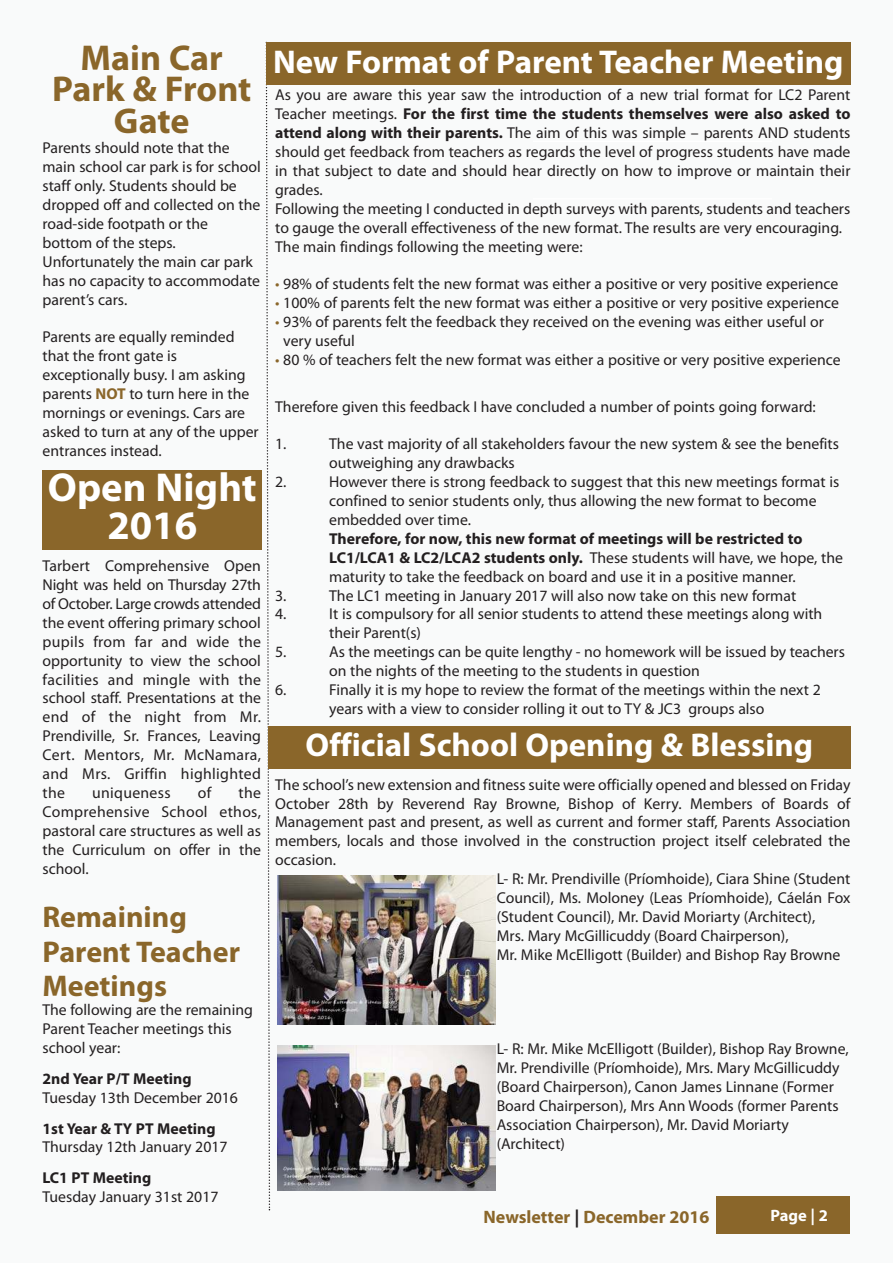
<style>
.page{position:relative;width:893px;height:1263px;background:#f9fafa}
.page>*{position:absolute;margin:0;border:0;box-sizing:border-box;transform-origin:0 0}
.t1{font:700 40.5px/37.5px "Myriad Pro";color:#fff;text-align:center}
.t2{font:700 36px/31.5px "Myriad Pro";color:#8a662a;text-align:center}
.t3{font:700 33px "Myriad Pro";color:#fff}
.t4{font:700 30px/34.5px "Myriad Pro";color:#8a662a}
.t5{font:700 18px "Myriad Pro";color:#8a662a}
.t6{font:700 16.5px "Myriad Pro";color:#fff}
.t7{font:15.75px/18.9px "Myriad Pro";color:#231f20}
.t8{font:700 15.75px "Myriad Pro";color:#231f20}
.t9{font:15.75px "Myriad Pro";letter-spacing:.02em;color:#231f20}
.s1{font-weight:700;color:#8a662a}
.s2{font-weight:700}
.s3{color:#8a662a}
.s4{color:#231f20}
</style>
<div class="page">
<svg style="left:265px;top:41px;width:6px;height:1169px"></svg>
<div style="left:266px;top:43px;width:584px;height:42px;background:#8a662a"></div>
<hr style="left:533px;top:141px;width:239px;height:1px;background:#fff">
<hr style="left:533px;top:198px;width:239px;height:2px;background:#fff">
<hr style="left:533px;top:351px;width:239px;height:1px;background:#fff">
<div style="left:716px;top:1197px;width:134px;height:37px;background:#8a662a"></div>
<div style="left:268px;top:726px;width:582px;height:42px;background:#8a662a"></div>
<img style="left:277px;top:876px;width:218px;height:148px">
<img style="left:277px;top:1045px;width:218px;height:145px">
<div style="left:43px;top:471px;width:219px;height:79px;background:#8a662a"></div>
<h2 class="t2" style="left:52px;top:43px;width:201px">Main Car<br>Park &amp; Front<br>Gate</h2>
<p class="t7" style="left:43px;top:139px;width:220px">Parents should note that the main school car park is for school staff only. Students should be dropped off and collected on the road-side footpath or the bottom of the steps.<br>Unfortunately the main car park has no capacity to accommodate parent’s cars.</p>
<p class="t7" style="left:43px;top:328px;width:218px">Parents are equally reminded that the front gate is exceptionally busy. I am asking parents <span class="s1">NOT</span> to turn here in the mornings or evenings. Cars are asked to turn at any of the upper entrances instead.</p>
<h1 class="t1" style="left:48px;top:471px;width:210px">Open Night<br>2016</h1>
<p class="t7" style="left:43px;top:557px;width:220px;text-align:justify">Tarbert Comprehensive Open Night was held on Thursday 27th of October. Large crowds attended the event offering primary school pupils from far and wide the opportunity to view the school facilities and mingle with the school staff. Presentations at the end of the night from Mr.<br>Prendiville, Sr. Frances, Leaving Cert. Mentors, Mr. McNamara, and Mrs. Griffin highlighted the</p>
<p class="t9" style="left:92px;top:785px;width:80px">uniqueness</p>
<p class="t7" style="left:198px;top:784px;width:15px">of</p>
<p class="t7" style="left:43px;top:784px;width:220px;text-align:justify;text-indent:196px">the Comprehensive School ethos, pastoral care structures as well as the Curriculum on offer in the school.</p>
<h3 class="t4" style="left:43px;top:901px;width:199px">Remaining<br>Parent Teacher<br>Meetings</h3>
<p class="t7" style="left:43px;top:1001px;width:212px">The following are the remaining<br>Parent Teacher meetings this school year:</p>
<p class="t8" style="left:43px;top:1071px;width:151px">2nd Year P/T Meeting</p>
<p class="t7" style="left:43px;top:1088px;width:197px">Tuesday 13th December 2016</p>
<p class="t8" style="left:43px;top:1120px;width:175px">1st Year &amp; TY PT Meeting</p>
<p class="t7" style="left:43px;top:1138px;width:187px">Thursday 12th January 2017</p>
<p class="t8" style="left:42px;top:1170px;width:110px">LC1 PT Meeting</p>
<p class="t7" style="left:42px;top:1188px;width:177px">Tuesday January 31st 2017</p>
<h3 class="t3" style="left:273px;top:45px;width:572px">New Format of Parent Teacher Meeting</h3>
<p class="t7" style="left:275px;top:86px;width:577px">As you are aware this year saw the introduction of a new trial format for LC2 Parent Teacher meetings. <span class="s2">For the first time the students themselves were also asked to attend along with their parents.</span> The aim of this was simple – parents AND students should get feedback from teachers as regards the level of progress students have made in that subject to date and should hear directly on how to improve or maintain their grades.<br>Following the meeting I conducted in depth surveys with parents, students and teachers to gauge the overall effectiveness of the new format. The results are very encouraging.<br>The main findings following the meeting were:</p>
<p class="t7" style="left:275px;top:275px;width:565px"><span class="s3">•</span> 98% of students felt the new format was either a positive or very positive experience</p>
<p class="t7" style="left:275px;top:294px;width:565px"><span class="s3">•</span> 100% of parents felt the new format was either a positive or very positive experience</p>
<p class="t7" style="left:283px;top:313px;width:542px;text-indent:-8px"><span class="s3">•</span> 93% of parents felt the feedback they received on the evening was either useful or very useful</p>
<p class="t7" style="left:275px;top:351px;width:567px"><span class="s3">•</span> 80 % of teachers felt the new format was either a positive or very positive experience</p>
<p class="t7" style="left:275px;top:397px;width:542px">Therefore given this feedback I have concluded a number of points going forward:</p>
<p class="t7" style="left:275px;top:435px;width:13px">1.</p>
<p class="t7" style="left:329px;top:435px;width:511px">The vast majority of all stakeholders favour the new system &amp; see the benefits outweighing any drawbacks</p>
<p class="t7" style="left:275px;top:473px;width:13px">2.</p>
<p class="t7" style="left:329px;top:473px;width:512px">However there is strong feedback to suggest that this new meetings format is confined to senior students only, thus allowing the new format to become embedded over time.</p>
<p class="t7" style="left:329px;top:530px;width:515px"><span class="s2">Therefore, for now, this new format of meetings will be restricted to<br>LC1/LCA1 &amp; LC2/LCA2 students only.</span> These students will have, we hope, the maturity to take the feedback on board and use it in a positive manner.</p>
<p class="t7" style="left:275px;top:586px;width:13px">3.</p>
<p class="t7" style="left:329px;top:586px;width:468px">The LC1 meeting in January 2017 will also now take on this new format</p>
<p class="t7" style="left:275px;top:605px;width:13px">4.</p>
<p class="t7" style="left:329px;top:605px;width:495px">It is compulsory for all senior students to attend these meetings along with their Parent(s)</p>
<p class="t7" style="left:275px;top:643px;width:13px">5.</p>
<p class="t7" style="left:329px;top:643px;width:517px">As the meetings can be quite lengthy - no homework will be issued by teachers on the nights of the meeting to the students in question</p>
<p class="t7" style="left:275px;top:681px;width:13px">6.</p>
<p class="t7" style="left:329px;top:681px;width:493px">Finally it is my hope to review the format of the meetings within the next 2 years with a view to consider rolling it out to TY &amp; JC3 groups also</p>
<h3 class="t3" style="left:305px;top:728px;width:509px">Official School Opening &amp; Blessing</h3>
<p class="t7" style="left:275px;top:775px;width:577px">The school’s new extension and fitness suite were officially opened and blessed on Friday</p>
<p class="t7" style="left:275px;top:794px;width:577px">October 28th by Reverend Ray Browne, Bishop of Kerry. Members of Boards of</p>
<p class="t7" style="left:275px;top:813px;width:577px">Management past and present, as well as current and former staff, Parents Association</p>
<p class="t7" style="left:275px;top:832px;width:577px">members, locals and those involved in the construction project itself celebrated the</p>
<p class="t7" style="left:275px;top:851px;width:62px">occasion.</p>
<p class="t7" style="left:497px;top:870px;width:355px">L- R: Mr. Prendiville (Príomhoide), Ciara Shine (Student</p>
<p class="t7" style="left:497px;top:889px;width:355px">Council), Ms. Moloney (Leas Príomhoide), Cáelán Fox</p>
<p class="t7" style="left:497px;top:908px;width:320px">(Student Council), Mr. David Moriarty (Architect),</p>
<p class="t7" style="left:497px;top:926px;width:293px">Mrs. Mary McGillicuddy (Board Chairperson),</p>
<p class="t7" style="left:497px;top:945px;width:345px">Mr. Mike McElligott (Builder) and Bishop Ray Browne</p>
<p class="t7" style="left:497px;top:1040px;width:353px">L- R: Mr. Mike McElligott (Builder), Bishop Ray Browne, Mr. Prendiville (Príomhoide), Mrs. Mary McGillicuddy (Board Chairperson), Canon James Linnane (Former Board Chairperson), Mrs Ann Woods (former Parents Association Chairperson), Mr. David Moriarty (Architect)</p>
<p class="t5" style="left:484px;top:1207px;width:227px">Newsletter <span class="s4">|</span> December 2016</p>
<p class="t6" style="left:770px;top:1207px;width:59px">Page | 2</p>
</div>
